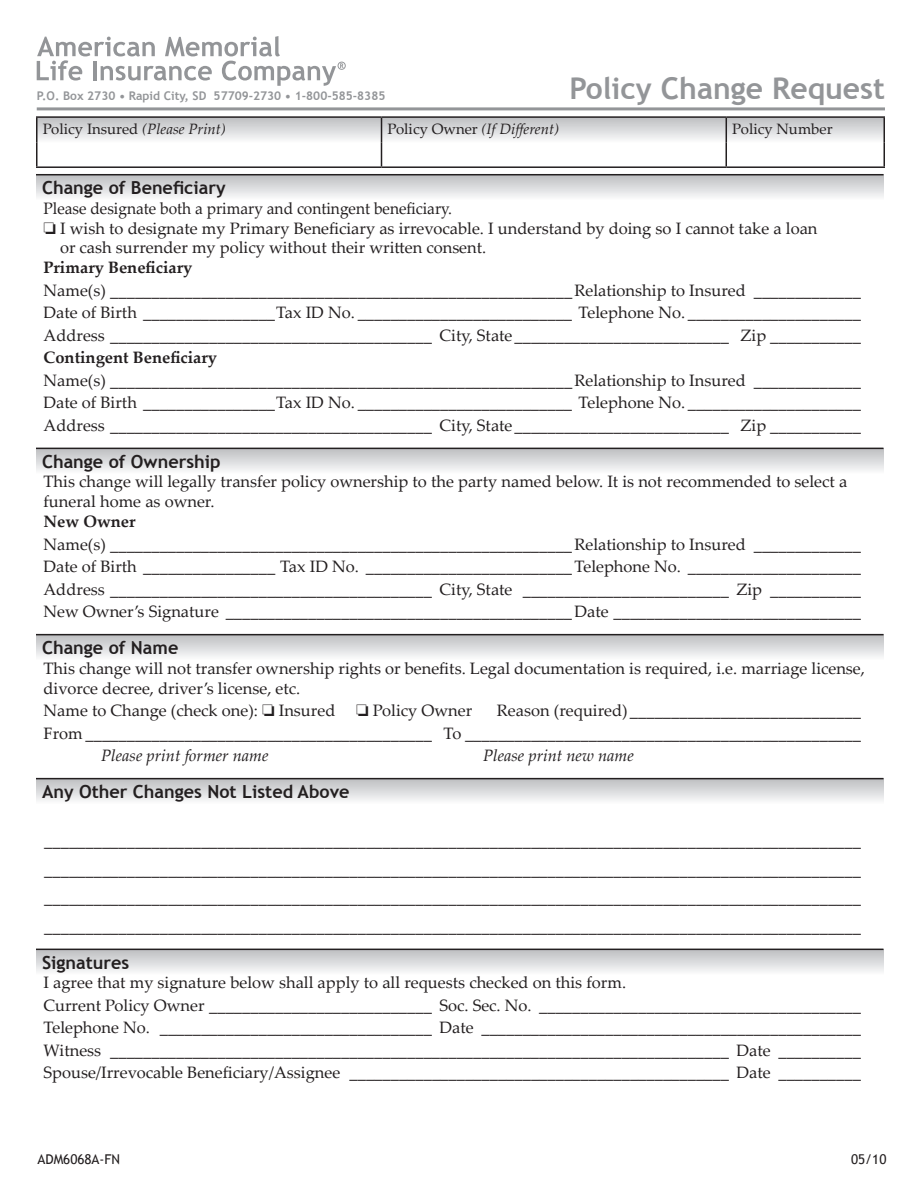
<style>
.page{position:relative;width:921px;height:1199px;background:#fff}
.page>*{position:absolute;margin:0;border:0;box-sizing:border-box;transform-origin:0 0}
.t1{font:700 30px "Trebuchet MS";color:#939598}
.t2{font:700 18px "Trebuchet MS";color:#231f20}
.t3{font:16.5px/19.8px "Palatino Linotype";color:#231f20}
.t4{font:16.5px "Palatino Linotype";color:#231f20;scale:.94 1}
.t5{font:700 16.5px "Palatino Linotype";color:#231f20}
.t6{font:italic 16.5px "Palatino Linotype";color:#231f20}
.t7{font:15px "Palatino Linotype";color:#231f20}
.t8{font:italic 15px "Palatino Linotype";color:#231f20}
.t9{font:13.5px "Trebuchet MS";color:#231f20}
.t10{font:700 12px "Trebuchet MS";color:#939598}
.s1{font-style:italic}
.s2{font-style:normal}
</style>
<div class="page">
<svg style="left:37px;top:36px;width:309px;height:50px"></svg>
<hr style="left:37px;top:107px;width:848px;height:3px;background:#939598">
<hr style="left:726px;top:116px;width:159px;height:2px;background:#231f20">
<hr style="left:36px;top:116px;width:346px;height:2px;background:#231f20">
<hr style="left:36px;top:118px;width:2px;height:25px;background:#231f20">
<hr style="left:382px;top:116px;width:344px;height:2px;background:#231f20">
<hr style="left:36px;top:143px;width:2px;height:23px;background:#231f20">
<svg style="left:37px;top:117px;width:848px;height:49px"></svg>
<hr style="left:36px;top:166px;width:346px;height:2px;background:#231f20">
<hr style="left:382px;top:166px;width:344px;height:2px;background:#231f20">
<hr style="left:726px;top:166px;width:159px;height:2px;background:#231f20">
<svg style="left:36px;top:175px;width:848px;height:22px;background:#d4d5d7"></svg>
<hr style="left:36px;top:174px;width:848px;height:1px;background:#231f20">
<svg style="left:36px;top:449px;width:848px;height:22px;background:#d8d9db"></svg>
<hr style="left:36px;top:447px;width:848px;height:2px;background:#231f20">
<div style="left:36px;top:634px;width:848px;height:26px;background:linear-gradient(to bottom,#bbbdbf,#f8f9f9)"></div>
<hr style="left:36px;top:634px;width:848px;height:1px;background:#231f20">
<div style="left:36px;top:778px;width:848px;height:26px;background:linear-gradient(to bottom,#bbbcbf,#f9f9fa)"></div>
<hr style="left:36px;top:778px;width:848px;height:1px;background:#231f20">
<svg style="left:36px;top:950px;width:848px;height:22px;background:#d8d9db"></svg>
<hr style="left:36px;top:948px;width:848px;height:2px;background:#231f20">
<p class="t10" style="left:37px;top:88px;width:350px">P.O. Box 2730 • Rapid City, SD 57709-2730 • 1-800-585-8385</p>
<p class="t1" style="left:570px;top:70px;width:317px">Policy Change Request</p>
<p class="t7" style="left:43px;top:118px;width:185px">Policy Insured <span class="s1">(Please Print)</span></p>
<p class="t8" style="left:388px;top:118px;width:173px"><span class="s2">Policy Owner</span> (If Different)</p>
<p class="t7" style="left:732px;top:118px;width:102px">Policy Number</p>
<p class="t2" style="left:42px;top:176px;width:185px">Change of Beneficiary</p>
<p class="t4" style="left:44px;top:196px;width:436px">Please designate both a primary and contingent beneficiary.</p>
<p class="t3" style="left:60px;top:217px;width:759px;text-indent:-16px">❏ I wish to designate my Primary Beneficiary as irrevocable. I understand by doing so I cannot take a loan or cash surrender my policy without their written consent.</p>
<p class="t5" style="left:44px;top:256px;width:150px">Primary Beneficiary</p>
<p class="t3" style="left:44px;top:279px;width:819px">Name(s) ________________________________________________________Relationship to Insured _____________</p>
<p class="t3" style="left:44px;top:302px;width:819px">Date of Birth ________________Tax ID No. __________________________ Telephone No. _____________________</p>
<p class="t3" style="left:44px;top:324px;width:819px">Address _______________________________________ City, State__________________________ Zip ___________</p>
<p class="t5" style="left:44px;top:346px;width:175px">Contingent Beneficiary</p>
<p class="t3" style="left:44px;top:369px;width:819px">Name(s) ________________________________________________________Relationship to Insured _____________</p>
<p class="t3" style="left:44px;top:392px;width:819px">Date of Birth ________________Tax ID No. __________________________ Telephone No. _____________________</p>
<p class="t3" style="left:44px;top:414px;width:819px">Address _______________________________________ City, State__________________________ Zip ___________</p>
<p class="t2" style="left:42px;top:450px;width:180px">Change of Ownership</p>
<p class="t3" style="left:43px;top:471px;width:805px">This change will legally transfer policy ownership to the party named below. It is not recommended to select a funeral home as owner.</p>
<p class="t5" style="left:43px;top:510px;width:94px">New Owner</p>
<p class="t3" style="left:43px;top:533px;width:819px">Name(s) ________________________________________________________Relationship to Insured _____________</p>
<p class="t3" style="left:43px;top:556px;width:819px">Date of Birth ________________ Tax ID No. _________________________Telephone No. _____________________</p>
<p class="t3" style="left:43px;top:578px;width:819px">Address _______________________________________ City, State _________________________ Zip ___________</p>
<p class="t3" style="left:43px;top:601px;width:819px">New Owner’s Signature __________________________________________Date ______________________________</p>
<p class="t2" style="left:42px;top:636px;width:138px">Change of Name</p>
<p class="t3" style="left:43px;top:657px;width:823px">This change will not transfer ownership rights or benefits. Legal documentation is required, i.e. marriage license, divorce decree, driver’s license, etc.</p>
<p class="t3" style="left:43px;top:700px;width:430px">Name to Change (check one): ❏ Insured ❏ Policy Owner</p>
<p class="t3" style="left:497px;top:700px;width:366px">Reason (required) ____________________________</p>
<p class="t3" style="left:43px;top:722px;width:819px">From __________________________________________ To ________________________________________________</p>
<p class="t6" style="left:101px;top:743px;width:169px">Please print former name</p>
<p class="t6" style="left:483px;top:743px;width:152px">Please print new name</p>
<p class="t2" style="left:42px;top:780px;width:309px">Any Other Changes Not Listed Above</p>
<p class="t3" style="left:44px;top:830px;width:818px">___________________________________________________________________________________________________</p>
<p class="t3" style="left:44px;top:858px;width:818px">___________________________________________________________________________________________________</p>
<p class="t3" style="left:44px;top:887px;width:818px">___________________________________________________________________________________________________</p>
<p class="t3" style="left:44px;top:915px;width:818px">___________________________________________________________________________________________________</p>
<p class="t2" style="left:42px;top:951px;width:89px">Signatures</p>
<p class="t3" style="left:43px;top:972px;width:584px">I agree that my signature below shall apply to all requests checked on this form.</p>
<p class="t3" style="left:43px;top:994px;width:819px">Current Policy Owner ___________________________ Soc. Sec. No. _______________________________________</p>
<p class="t3" style="left:43px;top:1017px;width:819px">Telephone No. _________________________________ Date ______________________________________________</p>
<p class="t3" style="left:43px;top:1039px;width:819px">Witness ___________________________________________________________________________ Date __________</p>
<p class="t3" style="left:43px;top:1062px;width:819px">Spouse/Irrevocable Beneficiary/Assignee ______________________________________________ Date __________</p>
<p class="t9" style="left:38px;top:1151px;width:84px">ADM6068A-FN</p>
<p class="t9" style="left:851px;top:1151px;width:37px">05/10</p>
</div>
